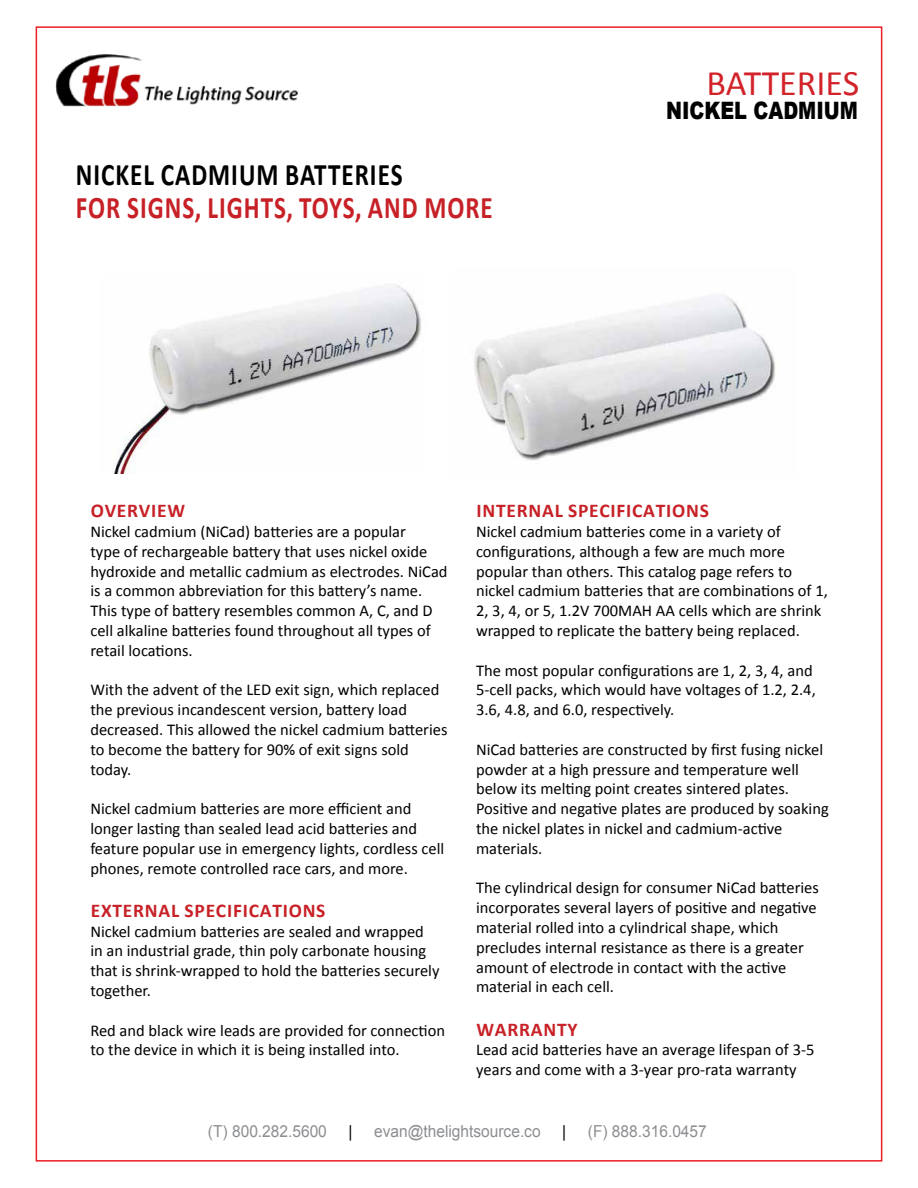
<style>
.page{position:relative;width:918px;height:1188px;background:#fff}
.page>*{position:absolute;margin:0;border:0;box-sizing:border-box;transform-origin:0 0}
.t1{font:36px "Calibri";color:#d2232a}
.t2{font:700 31.5px "Calibri";letter-spacing:.04em;color:#c72127;scale:.8 1}
.t3{font:700 31.5px "Calibri";letter-spacing:.04em;color:#000;scale:.8 1}
.t4{font:900 24px "Arial";color:#000;scale:.8 1}
.t5{font:700 19.5px "Calibri";letter-spacing:.04em;color:#c72127}
.t6{font:16.5px/19.8px "Calibri";color:#000}
.t7{font:16.5px "Arial";color:#8c8e91;scale:.94 1}
.t8{font:16.5px "Arial";color:#000;scale:.94 1}
</style>
<div class="page">
<img style="left:55px;top:54px;width:243px;height:53px">
<img style="left:113px;top:284px;width:308px;height:189px">
<img style="left:474px;top:294px;width:302px;height:167px">
<h1 class="t1" style="left:706px;top:61px;width:154px">BATTERIES</h1>
<h2 class="t3" style="left:76px;top:155px;width:410px">NICKEL CADMIUM BATTERIES</h2>
<h2 class="t2" style="left:76px;top:188px;width:523px">FOR SIGNS, LIGHTS, TOYS, AND MORE</h2>
<h3 class="t4" style="left:666px;top:93px;width:241px">NICKEL CADMIUM</h3>
<p class="t5" style="left:91px;top:499px;width:96px">OVERVIEW</p>
<p class="t6" style="left:90px;top:521px;width:359px">Nickel cadmium (NiCad) batteries are a popular<br>type of rechargeable battery that uses nickel oxide hydroxide and metallic cadmium as electrodes. NiCad is a common abbreviation for this battery’s name.<br>This type of battery resembles common A, C, and D cell alkaline batteries found throughout all types of retail locations.</p>
<p class="t6" style="left:90px;top:679px;width:359px">With the advent of the LED exit sign, which replaced the previous incandescent version, battery load decreased. This allowed the nickel cadmium batteries to become the battery for 90% of exit signs sold today.</p>
<p class="t6" style="left:90px;top:798px;width:355px">Nickel cadmium batteries are more efficient and longer lasting than sealed lead acid batteries and feature popular use in emergency lights, cordless cell phones, remote controlled race cars, and more.</p>
<p class="t5" style="left:91px;top:898px;width:236px">EXTERNAL SPECIFICATIONS</p>
<p class="t6" style="left:90px;top:920px;width:351px">Nickel cadmium batteries are sealed and wrapped in an industrial grade, thin poly carbonate housing that is shrink-wrapped to hold the batteries securely together.</p>
<p class="t6" style="left:90px;top:1019px;width:356px">Red and black wire leads are provided for connection to the device in which it is being installed into.</p>
<p class="t5" style="left:476px;top:499px;width:234px">INTERNAL SPECIFICATIONS</p>
<p class="t6" style="left:476px;top:521px;width:353px">Nickel cadmium batteries come in a variety of configurations, although a few are much more popular than others. This catalog page refers to nickel cadmium batteries that are combinations of 1, 2, 3, 4, or 5, 1.2V 700MAH AA cells which are shrink wrapped to replicate the battery being replaced.</p>
<p class="t6" style="left:476px;top:659px;width:341px">The most popular configurations are 1, 2, 3, 4, and<br>5-cell packs, which would have voltages of 1.2, 2.4,<br>3.6, 4.8, and 6.0, respectively.</p>
<p class="t6" style="left:476px;top:739px;width:354px">NiCad batteries are constructed by first fusing nickel powder at a high pressure and temperature well below its melting point creates sintered plates.<br>Positive and negative plates are produced by soaking the nickel plates in nickel and cadmium-active materials.</p>
<p class="t6" style="left:476px;top:877px;width:344px">The cylindrical design for consumer NiCad batteries incorporates several layers of positive and negative material rolled into a cylindrical shape, which precludes internal resistance as there is a greater amount of electrode in contact with the active material in each cell.</p>
<p class="t5" style="left:476px;top:1017px;width:103px">WARRANTY</p>
<p class="t6" style="left:476px;top:1039px;width:340px">Lead acid batteries have an average lifespan of 3-5 years and come with a 3-year pro-rata warranty</p>
<p class="t7" style="left:208px;top:1121px;width:128px">(T) 800.282.5600</p>
<p class="t8" style="left:349px;top:1121px;width:6px">|</p>
<p class="t7" style="left:374px;top:1121px;width:179px">evan@thelightsource.co</p>
<p class="t8" style="left:562px;top:1121px;width:6px">|</p>
<p class="t7" style="left:588px;top:1121px;width:128px">(F) 888.316.0457</p>
</div>
